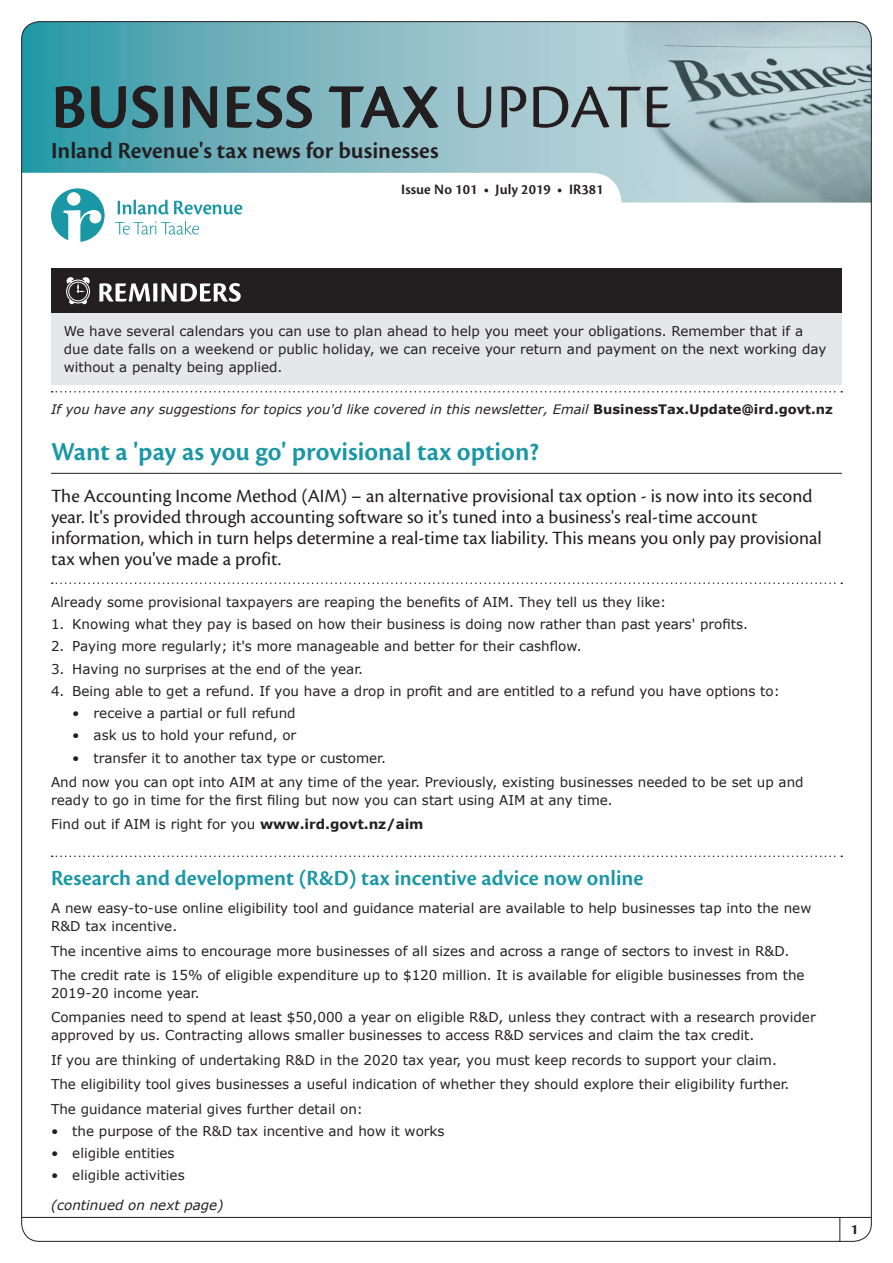
<style>
.page{position:relative;width:893px;height:1263px;background:#fff}
.page>*{position:absolute;margin:0;border:0;box-sizing:border-box;transform-origin:0 0}
.t1{font:600 64.8px "Cronos Pro";letter-spacing:.01em;color:#231f20}
.t2{font:600 27px "Cronos Pro";color:#1997a4}
.t3{font:600 24px "Cronos Pro";color:#231f20}
.t4{font:600 22.5px "Cronos Pro";color:#1997a4}
.t5{font:19.5px/21px "Cronos Pro";color:#231f20}
.t6{font:600 15px "Cronos Pro";letter-spacing:.005em;color:#231f20}
.t7{font:700 15px "Cronos Pro";color:#231f20}
.t8{font:13.5px/24.5px "Verdana";color:#231f20}
.t9{font:italic 13.5px "Verdana";color:#231f20}
.t10{font:italic 13.05px "Verdana";color:#231f20}
.s1{font-weight:400;color:#fff}
.s2{font-weight:700;font-style:normal}
.s3{font-weight:700}
</style>
<div class="page">
<svg style="left:22px;top:22px;width:562px;height:181px"></svg>
<img style="left:584px;top:22px;width:287px;height:181px">
<hr style="left:21px;top:1217px;width:850px;height:1px;background:#231f20">
<svg style="left:839px;top:1218px;width:1px;height:23px"></svg>
<svg style="left:51px;top:188px;width:54px;height:54px"></svg>
<svg style="left:115px;top:221px;width:84px;height:14px"></svg>
<svg style="left:118px;top:200px;width:124px;height:14px"></svg>
<svg style="left:52px;top:391px;width:790px;height:1px"></svg>
<hr style="left:51px;top:473px;width:791px;height:1px;background:#231f20">
<svg style="left:52px;top:582px;width:790px;height:2px"></svg>
<svg style="left:52px;top:855px;width:790px;height:2px"></svg>
<div style="left:51px;top:268px;width:791px;height:45px;background:#231f20"></div>
<div style="left:51px;top:313px;width:791px;height:72px;background:#e6e7e9"></div>
<svg style="left:69px;top:299px;width:5px;height:5px"></svg>
<svg style="left:82px;top:299px;width:5px;height:5px"></svg>
<svg style="left:67px;top:280px;width:22px;height:23px"></svg>
<div style="left:66px;top:280px;width:24px;height:23px;border:1px solid #fff;border-radius:50%"></div>
<div style="left:69px;top:282px;width:18px;height:19px;background:#231f20;border-radius:50%"></div>
<div style="left:69px;top:282px;width:19px;height:19px;border:1px solid #fff;border-radius:50%"></div>
<svg style="left:67px;top:278px;width:23px;height:15px"></svg>
<svg style="left:99px;top:283px;width:142px;height:19px"></svg>
<h1 class="t1" style="left:51px;top:70px;width:621px">BUSINESS TAX <span class="s1">UPDATE</span></h1>
<h3 class="t3" style="left:51px;top:137px;width:389px">Inland Revenue's tax news for businesses</h3>
<p class="t6" style="left:401px;top:181px;width:204px">Issue No 101 • July 2019 • IR381</p>
<p class="t8" style="left:64px;top:322px;width:764px;line-height:18px">We have several calendars you can use to plan ahead to help you meet your obligations. Remember that if a due date falls on a weekend or public holiday, we can receive your return and payment on the next working day without a penalty being applied.</p>
<p class="t10" style="left:51px;top:400px;width:783px">If you have any suggestions for topics you'd like covered in this newsletter, Email <span class="s2">BusinessTax.Update@ird.govt.nz</span></p>
<h2 class="t2" style="left:51px;top:436px;width:490px">Want a 'pay as you go' provisional tax option?</h2>
<p class="t5" style="left:51px;top:486px;width:772px">The Accounting Income Method (AIM) – an alternative provisional tax option - is now into its second year. It's provided through accounting software so it's tuned into a business's real-time account information, which in turn helps determine a real-time tax liability. This means you only pay provisional tax when you've made a profit.</p>
<p class="t8" style="left:51px;top:590px;width:617px">Already some provisional taxpayers are reaping the benefits of AIM. They tell us they like:</p>
<p class="t8" style="left:51px;top:612px;width:699px">1. Knowing what they pay is based on how their business is doing now rather than past years' profits.</p>
<p class="t8" style="left:51px;top:634px;width:532px">2. Paying more regularly; it's more manageable and better for their cashflow.</p>
<p class="t8" style="left:51px;top:656px;width:314px">3. Having no surprises at the end of the year.</p>
<p class="t8" style="left:51px;top:678px;width:730px">4. Being able to get a refund. If you have a drop in profit and are entitled to a refund you have options to:</p>
<p class="t8" style="left:72px;top:701px;width:225px">• receive a partial or full refund</p>
<p class="t8" style="left:72px;top:723px;width:226px">• ask us to hold your refund, or</p>
<p class="t8" style="left:51px;top:745px;width:754px;text-indent:21px">• transfer it to another tax type or customer.<br>And now you can opt into AIM at any time of the year. Previously, existing businesses needed to be set up and</p>
<p class="t8" style="left:51px;top:788px;width:563px">ready to go in time for the first filing but now you can start using AIM at any time.<br>Find out if AIM is right for you <span class="s3">www.ird.govt.nz/aim</span></p>
<h3 class="t4" style="left:51px;top:865px;width:594px">Research and development (R&amp;D) tax incentive advice now online</h3>
<p class="t8" style="left:51px;top:899px;width:762px;line-height:18px">A new easy-to-use online eligibility tool and guidance material are available to help businesses tap into the new<br>R&amp;D tax incentive.</p>
<p class="t8" style="left:51px;top:938px;width:755px">The incentive aims to encourage more businesses of all sizes and across a range of sectors to invest in R&amp;D.<br>The credit rate is 15% of eligible expenditure up to $120 million. It is available for eligible businesses from the</p>
<p class="t8" style="left:51px;top:981px;width:766px">2019-20 income year.<br>Companies need to spend at least $50,000 a year on eligible R&amp;D, unless they contract with a research provider</p>
<p class="t8" style="left:51px;top:1023px;width:740px">approved by us. Contracting allows smaller businesses to access R&amp;D services and claim the tax credit.<br>If you are thinking of undertaking R&amp;D in the 2020 tax year, you must keep records to support your claim.<br>The eligibility tool gives businesses a useful indication of whether they should explore their eligibility further.<br>The guidance material gives further detail on:</p>
<p class="t8" style="left:51px;top:1118px;width:395px">• the purpose of the R&amp;D tax incentive and how it works</p>
<p class="t8" style="left:51px;top:1141px;width:125px">• eligible entities</p>
<p class="t8" style="left:51px;top:1163px;width:135px">• eligible activities</p>
<p class="t9" style="left:51px;top:1195px;width:174px">(continued on next page)</p>
<p class="t7" style="left:851px;top:1221px;width:9px">1</p>
</div>
